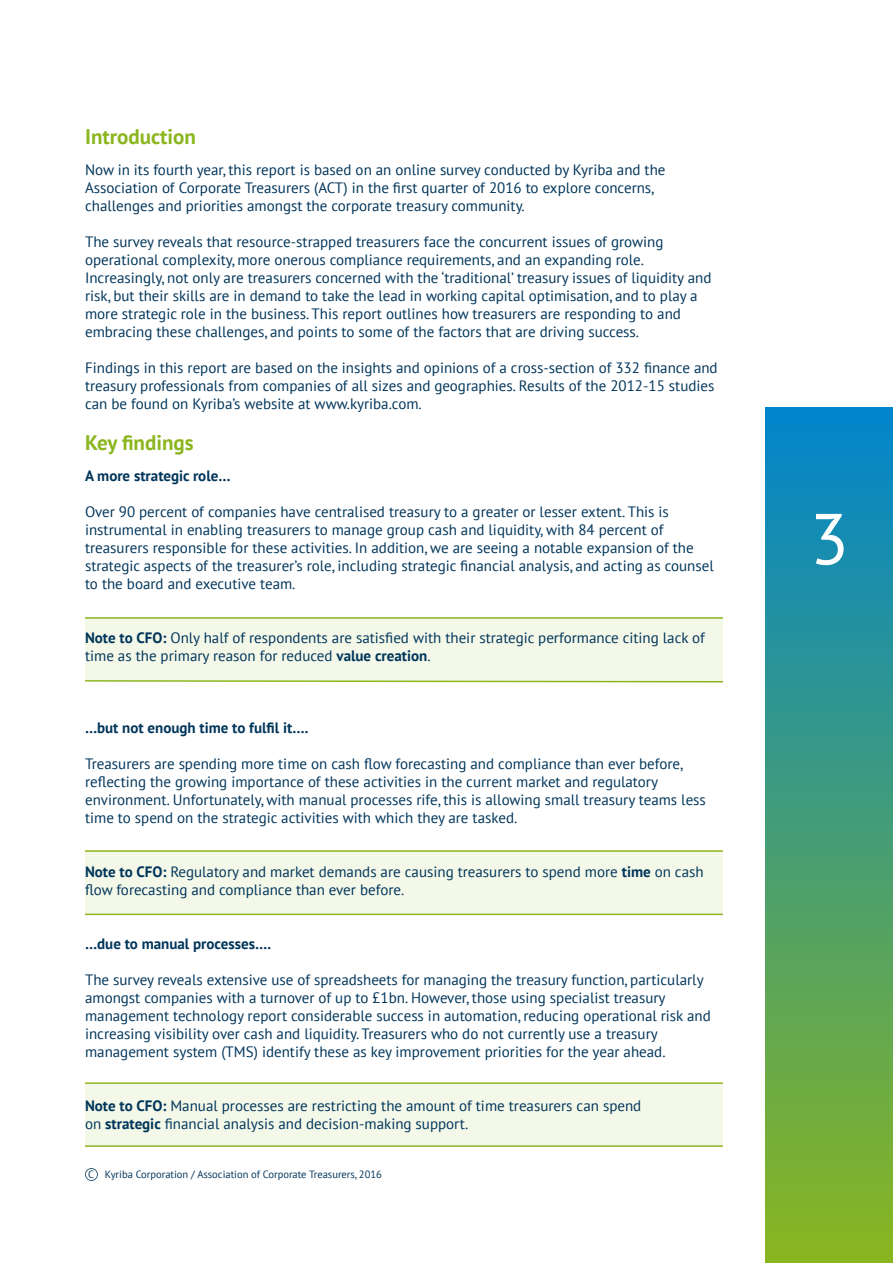
<style>
.page{position:relative;width:893px;height:1263px;background:#fff}
.page>*{position:absolute;margin:0;border:0;box-sizing:border-box;transform-origin:0 0}
.t1{font:72px "PT Sans";color:#fff}
.t2{font:700 21px "PT Sans";color:#8bb61e}
.t3{font:15px/18px "PT Sans";color:#00355a}
.t4{font:700 15px "PT Sans";color:#00355a}
.t5{font:10.5px "PT Sans";color:#00355a}
.s1{font-weight:700}
</style>
<div class="page">
<div style="left:85px;top:618px;width:638px;height:63px;background:#f4f8e9"></div>
<div style="left:85px;top:851px;width:638px;height:63px;background:#f4f8e9"></div>
<div style="left:85px;top:1083px;width:638px;height:63px;background:#f4f8e9"></div>
<div style="left:765px;top:407px;width:128px;height:856px;background:linear-gradient(to bottom,#0085cc,#8ab61f)"></div>
<hr style="left:85px;top:617px;width:638px;height:2px;background:#8bb61e">
<svg style="left:85px;top:680px;width:638px;height:3px"></svg>
<hr style="left:85px;top:850px;width:638px;height:2px;background:#8bb61e">
<hr style="left:85px;top:914px;width:638px;height:1px;background:#8bb61e">
<hr style="left:85px;top:1082px;width:638px;height:2px;background:#8bb61e">
<hr style="left:85px;top:1145px;width:638px;height:2px;background:#8bb61e">
<div style="left:85px;top:1168px;width:13px;height:13px;border:2px solid #00355a;border-radius:50%"></div>
<h2 class="t2" style="left:85px;top:125px;width:112px">Introduction</h2>
<p class="t3" style="left:85px;top:162px;width:582px">Now in its fourth year, this report is based on an online survey conducted by Kyriba and the<br>Association of Corporate Treasurers (ACT) in the first quarter of 2016 to explore concerns, challenges and priorities amongst the corporate treasury community.</p>
<p class="t3" style="left:85px;top:234px;width:628px">The survey reveals that resource-strapped treasurers face the concurrent issues of growing operational complexity, more onerous compliance requirements, and an expanding role.<br>Increasingly, not only are treasurers concerned with the ‘traditional’ treasury issues of liquidity and risk, but their skills are in demand to take the lead in working capital optimisation, and to play a more strategic role in the business. This report outlines how treasurers are responding to and embracing these challenges, and points to some of the factors that are driving success.</p>
<p class="t3" style="left:85px;top:360px;width:634px">Findings in this report are based on the insights and opinions of a cross-section of 332 finance and treasury professionals from companies of all sizes and geographies. Results of the 2012-15 studies can be found on Kyriba’s website at www.kyriba.com.</p>
<h2 class="t2" style="left:85px;top:431px;width:110px">Key findings</h2>
<p class="t4" style="left:85px;top:468px;width:147px">A more strategic role…</p>
<p class="t3" style="left:85px;top:504px;width:630px">Over 90 percent of companies have centralised treasury to a greater or lesser extent. This is instrumental in enabling treasurers to manage group cash and liquidity, with 84 percent of treasurers responsible for these activities. In addition, we are seeing a notable expansion of the strategic aspects of the treasurer’s role, including strategic financial analysis, and acting as counsel to the board and executive team.</p>
<p class="t3" style="left:85px;top:630px;width:621px"><span class="s1">Note to CFO:</span> Only half of respondents are satisfied with their strategic performance citing lack of time as the primary reason for reduced <span class="s1">value creation</span>.</p>
<p class="t4" style="left:85px;top:720px;width:225px">…but not enough time to fulfil it….</p>
<p class="t3" style="left:85px;top:756px;width:622px">Treasurers are spending more time on cash flow forecasting and compliance than ever before, reflecting the growing importance of these activities in the current market and regulatory environment. Unfortunately, with manual processes rife, this is allowing small treasury teams less time to spend on the strategic activities with which they are tasked.</p>
<p class="t3" style="left:85px;top:864px;width:620px"><span class="s1">Note to CFO:</span> Regulatory and market demands are causing treasurers to spend more <span class="s1">time</span> on cash flow forecasting and compliance than ever before.</p>
<p class="t4" style="left:85px;top:936px;width:188px">…due to manual processes….</p>
<p class="t3" style="left:85px;top:972px;width:627px">The survey reveals extensive use of spreadsheets for managing the treasury function, particularly amongst companies with a turnover of up to £1bn. However, those using specialist treasury management technology report considerable success in automation, reducing operational risk and increasing visibility over cash and liquidity. Treasurers who do not currently use a treasury management system (TMS) identify these as key improvement priorities for the year ahead.</p>
<p class="t3" style="left:85px;top:1098px;width:558px"><span class="s1">Note to CFO:</span> Manual processes are restricting the amount of time treasurers can spend on <span class="s1">strategic</span> financial analysis and decision-making support.</p>
<p class="t5" style="left:88px;top:1169px;width:295px">C Kyriba Corporation / Association of Corporate Treasurers, 2016</p>
<h1 class="t1" style="left:810px;top:499px;width:41px">3</h1>
</div>
